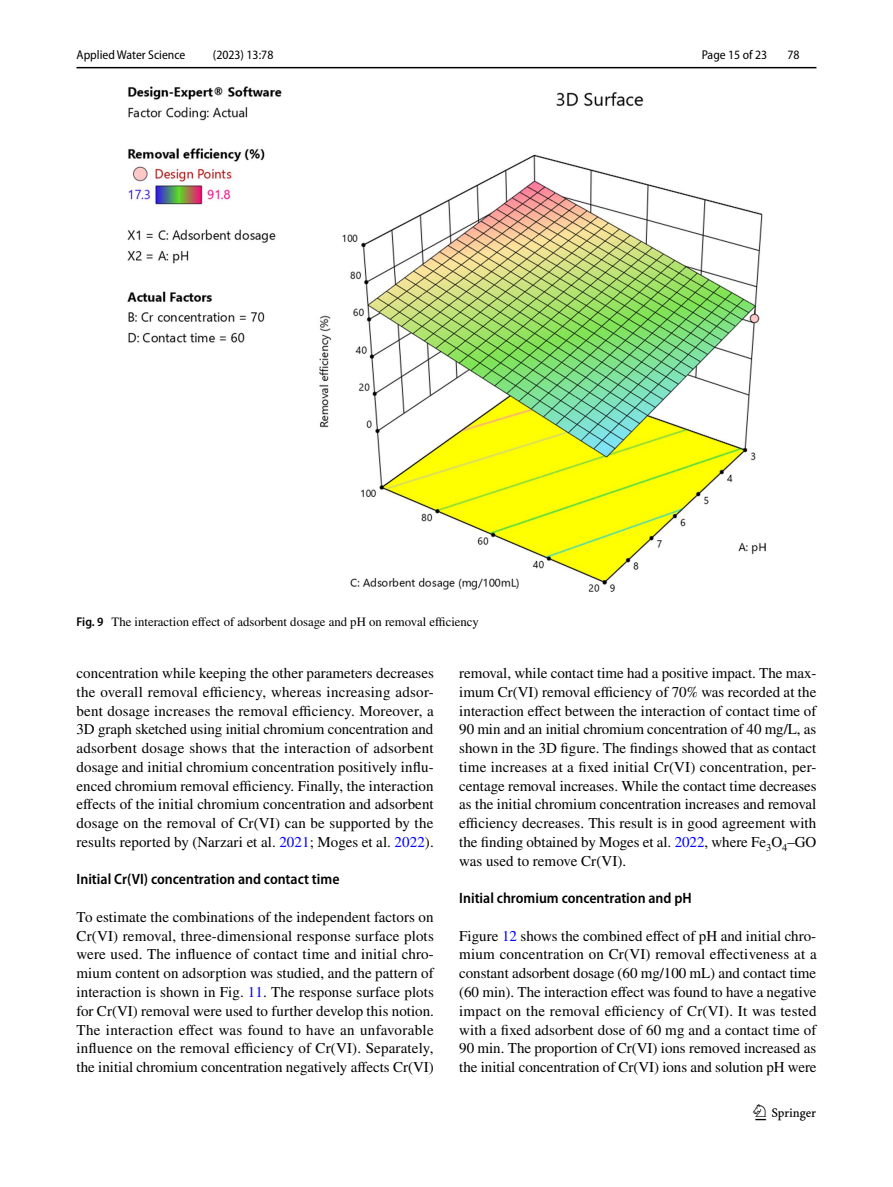
<style>
.page{position:relative;width:893px;height:1187px;background:#fff}
.page>*{position:absolute;margin:0;border:0;box-sizing:border-box;transform-origin:0 0}
.t1{font:22.5px "Springnew";color:#000}
.t2{font:15px/18.8px "STIX";color:#000;text-align:justify}
.t3{font:600 semi-condensed 15px "Myriad Pro";color:#000}
.t4{font:12.75px "STIX";color:#000}
.t5{font:semi-condensed 12.75px "Myriad Pro";color:#000}
.s1{font-family:"Myriad Pro";font-weight:600;font-stretch:semi-condensed}
.s2{color:#00f}
</style>
<div class="page">
<hr style="left:77px;top:67px;width:739px;height:1px;background:#000">
<img style="left:128px;top:87px;width:637px;height:504px">
<p class="t5" style="left:77px;top:48px;width:110px">Applied Water Science</p>
<p class="t5" style="left:213px;top:48px;width:62px">(2023) 13:78</p>
<p class="t4" style="left:77px;top:613px;width:404px"><span class="s1">Fig. 9</span> The interaction effect of adsorbent dosage and pH on removal efficiency</p>
<p class="t5" style="left:702px;top:48px;width:67px">Page 15 of 23</p>
<p class="t5" style="left:787px;top:48px;width:14px">78</p>
<p class="t2" style="left:77px;top:664px;width:359px">concentration while keeping the other parameters decreases the overall removal efficiency, whereas increasing adsor&shy;bent dosage increases the removal efficiency. Moreover, a 3D graph sketched using initial chromium concentration and adsorbent dosage shows that the interaction of adsorbent dosage and initial chromium concentration positively influ&shy;enced chromium removal efficiency. Finally, the interaction effects of the initial chromium concentration and adsorbent dosage on the removal of Cr(VI) can be supported by the results reported by (Narzari et al. <span class="s2">2021</span>; Moges et al. <span class="s2">2022</span>).</p>
<p class="t3" style="left:77px;top:871px;width:264px">Initial Cr(VI) concentration and contact time</p>
<p class="t2" style="left:77px;top:908px;width:359px">To estimate the combinations of the independent factors on Cr(VI) removal, three-dimensional response surface plots were used. The influence of contact time and initial chro&shy;mium content on adsorption was studied, and the pattern of interaction is shown in Fig. <span class="s2">11</span>. The response surface plots for Cr(VI) removal were used to further develop this notion.<br>The interaction effect was found to have an unfavorable influence on the removal efficiency of Cr(VI). Separately, the initial chromium concentration negatively affects Cr(VI)</p>
<p class="t2" style="left:459px;top:664px;width:359px">removal, while contact time had a positive impact. The max&shy;imum Cr(VI) removal efficiency of 70% was recorded at the interaction effect between the interaction of contact time of 90 min and an initial chromium concentration of 40 mg/L, as shown in the 3D figure. The findings showed that as contact time increases at a fixed initial Cr(VI) concentration, per&shy;centage removal increases. While the contact time decreases as the initial chromium concentration increases and removal efficiency decreases. This result is in good agreement with the finding obtained by Moges et al. <span class="s2">2022</span>, where Fe<sub>3</sub>O<sub>4</sub>–GO was used to remove Cr(VI).</p>
<p class="t3" style="left:459px;top:889px;width:234px">Initial chromium concentration and pH</p>
<p class="t2" style="left:459px;top:927px;width:359px">Figure <span class="s2">12</span> shows the combined effect of pH and initial chro&shy;mium concentration on Cr(VI) removal effectiveness at a constant adsorbent dosage (60 mg/100 mL) and contact time (60 min). The interaction effect was found to have a negative impact on the removal efficiency of Cr(VI). It was tested with a fixed adsorbent dose of 60 mg and a contact time of 90 min. The proportion of Cr(VI) ions removed increased as the initial concentration of Cr(VI) ions and solution pH were</p>
<h1 class="t1" style="left:755px;top:1104px;width:62px">1 3</h1>
</div>
